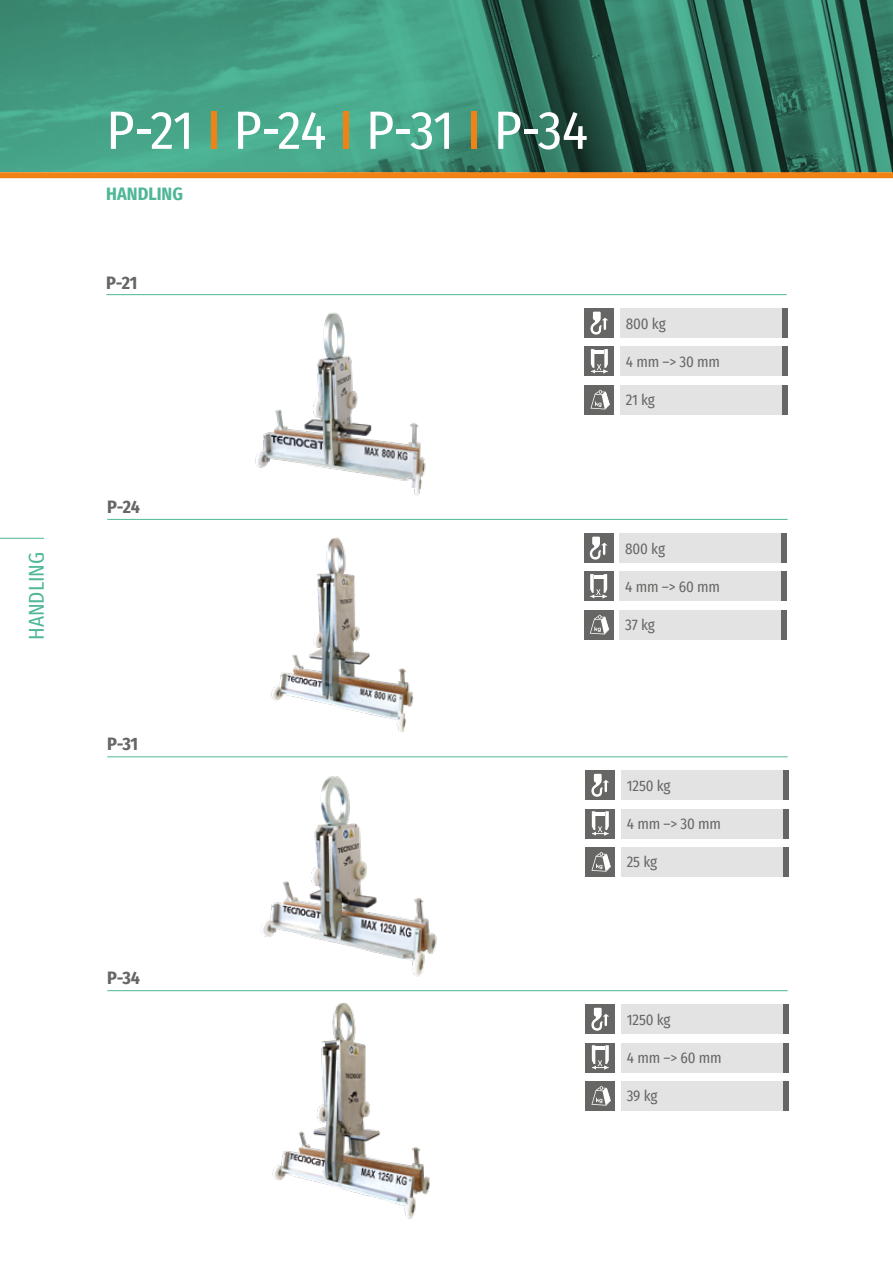
<style>
.page{position:relative;width:893px;height:1263px;background:#fff}
.page>*{position:absolute;margin:0;border:0;box-sizing:border-box;transform-origin:0 0}
.t1{font:54px "Fira Sans Condensed";letter-spacing:-.02em;color:#fff}
.t2{font:21px "Fira Sans Condensed";color:#4fb798}
.t3{font:700 18px "Fira Sans Condensed";letter-spacing:-.02em;color:#666665}
.t4{font:700 18px "Fira Sans Condensed";color:#4fb798}
.t5{font:15px "Fira Sans Condensed";letter-spacing:-.01em;color:#666665}
.s1{color:#f08216}
</style>
<div class="page">
<svg style="left:0;top:0;width:893px;height:172px;background:#3c8b74"></svg>
<div style="left:0;top:172px;width:893px;height:6px;background:#f08216"></div>
<hr style="left:0;top:538px;width:44px;height:1px;background:#4fb798">
<img style="left:255px;top:312px;width:171px;height:184px">
<div style="left:620px;top:308px;width:166px;height:30px;background:#e3e3e3"></div>
<div style="left:584px;top:308px;width:30px;height:30px;background:#666665"></div>
<svg style="left:590px;top:312px;width:18px;height:23px"></svg>
<div style="left:584px;top:385px;width:30px;height:29px;background:#666665"></div>
<svg style="left:590px;top:390px;width:20px;height:19px"></svg>
<div style="left:782px;top:308px;width:5px;height:30px;background:#666665"></div>
<div style="left:620px;top:346px;width:166px;height:30px;background:#e3e3e3"></div>
<div style="left:782px;top:346px;width:5px;height:30px;background:#666665"></div>
<div style="left:620px;top:385px;width:166px;height:29px;background:#e3e3e3"></div>
<div style="left:782px;top:385px;width:5px;height:29px;background:#666665"></div>
<hr style="left:106px;top:294px;width:681px;height:1px;background:#4fb798">
<div style="left:584px;top:346px;width:30px;height:30px;background:#666665"></div>
<svg style="left:591px;top:349px;width:17px;height:25px"></svg>
<img style="left:260px;top:776px;width:177px;height:201px">
<div style="left:621px;top:770px;width:166px;height:30px;background:#e3e3e3"></div>
<div style="left:585px;top:770px;width:30px;height:30px;background:#666665"></div>
<svg style="left:591px;top:774px;width:18px;height:23px"></svg>
<div style="left:585px;top:847px;width:30px;height:30px;background:#666665"></div>
<svg style="left:591px;top:852px;width:20px;height:20px"></svg>
<div style="left:783px;top:770px;width:5px;height:30px;background:#666665"></div>
<div style="left:621px;top:809px;width:166px;height:29px;background:#e3e3e3"></div>
<div style="left:783px;top:809px;width:5px;height:29px;background:#666665"></div>
<div style="left:621px;top:847px;width:166px;height:30px;background:#e3e3e3"></div>
<div style="left:783px;top:847px;width:5px;height:30px;background:#666665"></div>
<hr style="left:107px;top:756px;width:681px;height:1px;background:#4fb798">
<div style="left:585px;top:809px;width:30px;height:29px;background:#666665"></div>
<svg style="left:592px;top:811px;width:17px;height:25px"></svg>
<hr style="left:107px;top:519px;width:681px;height:1px;background:#4fb798">
<img style="left:271px;top:537px;width:143px;height:195px">
<div style="left:619px;top:533px;width:166px;height:30px;background:#e3e3e3"></div>
<div style="left:584px;top:533px;width:30px;height:30px;background:#666665"></div>
<svg style="left:590px;top:537px;width:18px;height:23px"></svg>
<div style="left:584px;top:610px;width:30px;height:29px;background:#666665"></div>
<svg style="left:590px;top:615px;width:19px;height:19px"></svg>
<div style="left:781px;top:533px;width:6px;height:30px;background:#666665"></div>
<div style="left:619px;top:571px;width:166px;height:30px;background:#e3e3e3"></div>
<div style="left:781px;top:571px;width:6px;height:30px;background:#666665"></div>
<div style="left:619px;top:610px;width:166px;height:29px;background:#e3e3e3"></div>
<div style="left:781px;top:610px;width:6px;height:29px;background:#666665"></div>
<div style="left:584px;top:571px;width:30px;height:30px;background:#666665"></div>
<svg style="left:590px;top:574px;width:17px;height:25px"></svg>
<hr style="left:107px;top:990px;width:681px;height:1px;background:#4fb798">
<img style="left:272px;top:1003px;width:158px;height:216px">
<div style="left:621px;top:1004px;width:166px;height:30px;background:#e3e3e3"></div>
<div style="left:585px;top:1004px;width:30px;height:30px;background:#666665"></div>
<svg style="left:591px;top:1008px;width:18px;height:23px"></svg>
<div style="left:585px;top:1081px;width:30px;height:30px;background:#666665"></div>
<svg style="left:591px;top:1086px;width:20px;height:19px"></svg>
<div style="left:783px;top:1004px;width:5px;height:30px;background:#666665"></div>
<div style="left:621px;top:1043px;width:166px;height:29px;background:#e3e3e3"></div>
<div style="left:783px;top:1043px;width:5px;height:29px;background:#666665"></div>
<div style="left:621px;top:1081px;width:166px;height:30px;background:#e3e3e3"></div>
<div style="left:783px;top:1081px;width:5px;height:30px;background:#666665"></div>
<div style="left:585px;top:1043px;width:30px;height:29px;background:#666665"></div>
<svg style="left:592px;top:1045px;width:17px;height:25px"></svg>
<h2 class="t2" style="left:21px;top:640px;width:90px;rotate:-90deg">HANDLING</h2>
<h1 class="t1" style="left:106px;top:89px;width:483px">P-21 <span class="s1">I</span> P-24 <span class="s1">I</span> P-31 <span class="s1">I</span> P-34</h1>
<p class="t4" style="left:106px;top:178px;width:78px">HANDLING</p>
<p class="t3" style="left:106px;top:268px;width:33px">P-21</p>
<p class="t3" style="left:107px;top:492px;width:34px">P-24</p>
<p class="t5" style="left:626px;top:312px;width:41px">800 kg</p>
<p class="t5" style="left:626px;top:351px;width:96px">4 mm –&gt; 30 mm</p>
<p class="t5" style="left:626px;top:389px;width:30px">21 kg</p>
<p class="t5" style="left:625px;top:537px;width:41px">800 kg</p>
<p class="t5" style="left:625px;top:576px;width:96px">4 mm –&gt; 60 mm</p>
<p class="t5" style="left:625px;top:614px;width:31px">37 kg</p>
<p class="t3" style="left:107px;top:729px;width:33px">P-31</p>
<p class="t3" style="left:107px;top:963px;width:34px">P-34</p>
<p class="t5" style="left:627px;top:775px;width:45px">1250 kg</p>
<p class="t5" style="left:627px;top:813px;width:96px">4 mm –&gt; 30 mm</p>
<p class="t5" style="left:627px;top:851px;width:32px">25 kg</p>
<p class="t5" style="left:627px;top:1008px;width:45px">1250 kg</p>
<p class="t5" style="left:627px;top:1047px;width:96px">4 mm –&gt; 60 mm</p>
<p class="t5" style="left:627px;top:1085px;width:32px">39 kg</p>
</div>
